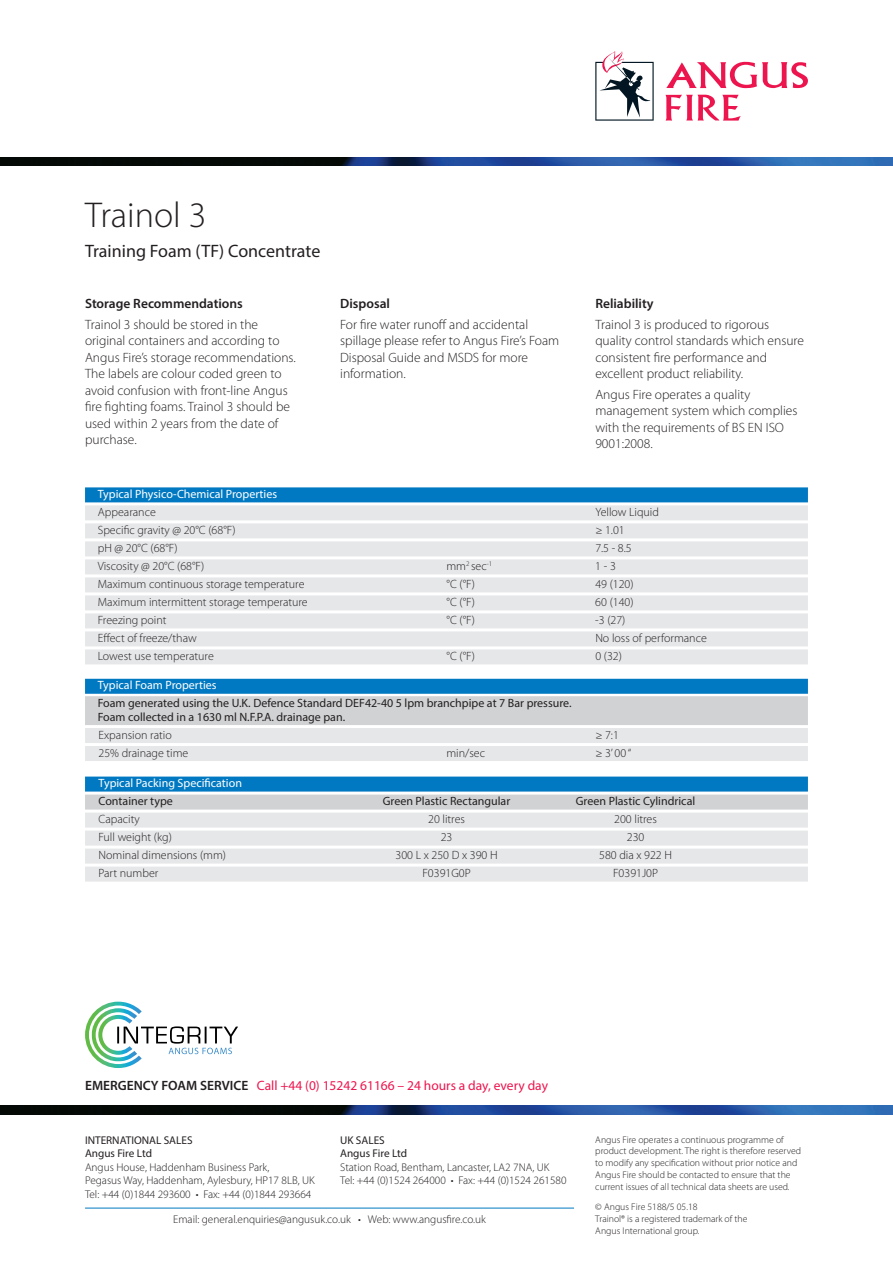
<style>
.page{position:relative;width:893px;height:1263px;background:#fff}
.page>*{position:absolute;margin:0;border:0;box-sizing:border-box;transform-origin:0 0}
.t1{font:300 36px "Myriad Pro";color:#231f20}
.t2{font:18px "Myriad Pro";color:#231f20}
.t3{font:300 13.5px/16.5px "Myriad Pro";color:#231f20}
.t4{font:13.5px "Myriad Pro";color:#ed154e}
.t5{font:600 13.5px "Myriad Pro";color:#231f20}
.Table_Text_Light_Gre{font:300 12px/18px "Myriad Pro";color:#231f20}
.Table_Text_Dark_Grey{font:12px/13.5px "Myriad Pro";color:#231f20}
.Dark_Grey_20{font:12px "Myriad Pro";color:#231f20}
.Table_Header_Blue{font:12px "Myriad Pro";color:#fff}
.Table_Header_Cyan{font:12px "Myriad Pro";color:#fff}
.Table_Text_Dark_Grey-2{font:300 12px "Myriad Pro";color:#231f20}
.t6{font:300 11.25px/13.5px "Myriad Pro";color:#231f20}
.t7{font:11.25px/13.5px "Myriad Pro";color:#231f20}
.t8{font:300 9.75px/11.7px "Myriad Pro";color:#231f20}
.s1{font-weight:600;color:#231f20}
</style>
<div class="page">
<svg style="left:666px;top:62px;width:142px;height:26px"></svg>
<svg style="left:665px;top:95px;width:76px;height:26px"></svg>
<svg style="left:595px;top:51px;width:59px;height:70px"></svg>
<img style="left:0;top:157px;width:893px;height:9px">
<img style="left:0;top:1106px;width:893px;height:8px">
<hr style="left:85px;top:1208px;width:489px;height:1px;background:#0079c2">
<img style="left:85px;top:1002px;width:57px;height:66px">
<svg style="left:117px;top:1026px;width:121px;height:28px"></svg>
<div style="left:85px;top:776px;width:723px;height:15px;background:#0079c2"></div>
<div style="left:85px;top:794px;width:723px;height:15px;background:#d1d2d4"></div>
<div style="left:85px;top:812px;width:723px;height:15px;background:#e6e7e9"></div>
<div style="left:85px;top:830px;width:723px;height:15px;background:#e6e7e9"></div>
<div style="left:85px;top:848px;width:723px;height:15px;background:#e6e7e9"></div>
<div style="left:85px;top:866px;width:723px;height:15px;background:#e6e7e9"></div>
<div style="left:85px;top:487px;width:723px;height:15px;background:#0079c2"></div>
<div style="left:85px;top:505px;width:723px;height:15px;background:#e6e7e9"></div>
<div style="left:85px;top:523px;width:723px;height:15px;background:#e6e7e9"></div>
<div style="left:85px;top:541px;width:723px;height:15px;background:#e6e7e9"></div>
<div style="left:85px;top:559px;width:723px;height:15px;background:#e6e7e9"></div>
<div style="left:85px;top:577px;width:723px;height:15px;background:#e6e7e9"></div>
<div style="left:85px;top:595px;width:723px;height:15px;background:#e6e7e9"></div>
<div style="left:85px;top:613px;width:723px;height:15px;background:#e6e7e9"></div>
<div style="left:85px;top:631px;width:723px;height:15px;background:#e6e7e9"></div>
<div style="left:85px;top:649px;width:723px;height:15px;background:#e6e7e9"></div>
<div style="left:85px;top:679px;width:723px;height:15px;background:#0079c2"></div>
<div style="left:85px;top:696px;width:723px;height:29px;background:#d1d2d4"></div>
<div style="left:85px;top:728px;width:723px;height:15px;background:#e6e7e9"></div>
<div style="left:85px;top:746px;width:723px;height:15px;background:#e6e7e9"></div>
<p class="t1" style="left:85px;top:193px;width:123px">Trainol 3</p>
<p class="t2" style="left:85px;top:240px;width:237px">Training Foam (TF) Concentrate</p>
<p class="t5" style="left:85px;top:295px;width:159px">Storage Recommendations</p>
<p class="t3" style="left:85px;top:316px;width:212px">Trainol 3 should be stored in the original containers and according to Angus Fire’s storage recommendations.<br>The labels are colour coded green to avoid confusion with front-line Angus fire fighting foams. Trainol 3 should be used within 2 years from the date of purchase.</p>
<p class="t5" style="left:340px;top:295px;width:51px">Disposal</p>
<p class="t3" style="left:340px;top:316px;width:220px">For fire water runoff and accidental spillage please refer to Angus Fire’s Foam<br>Disposal Guide and MSDS for more information.</p>
<p class="Table_Header_Blue" style="left:98px;top:487px;width:181px">Typical Physico-Chemical Properties</p>
<p class="Table_Text_Light_Gre" style="left:98px;top:503px;width:60px">Appearance</p>
<p class="Table_Text_Light_Gre" style="left:98px;top:521px;width:139px">Specific gravity @ 20°C (68°F)</p>
<p class="Table_Text_Light_Gre" style="left:98px;top:539px;width:81px">pH @ 20°C (68°F)</p>
<p class="Table_Text_Light_Gre" style="left:98px;top:557px;width:108px">Viscosity @ 20°C (68°F)</p>
<p class="Table_Text_Light_Gre" style="left:446px;top:557px;width:47px">mm<sup>2</sup> sec<sup>-1</sup></p>
<p class="Table_Text_Light_Gre" style="left:98px;top:575px;width:208px">Maximum continuous storage temperature</p>
<p class="Table_Text_Light_Gre" style="left:446px;top:575px;width:30px">°C (°F)</p>
<p class="Table_Text_Light_Gre" style="left:98px;top:593px;width:211px">Maximum intermittent storage temperature</p>
<p class="Table_Text_Light_Gre" style="left:446px;top:593px;width:30px">°C (°F)</p>
<p class="Table_Text_Light_Gre" style="left:98px;top:611px;width:70px">Freezing point</p>
<p class="Table_Text_Light_Gre" style="left:446px;top:611px;width:30px">°C (°F)</p>
<p class="Table_Text_Light_Gre" style="left:98px;top:629px;width:100px">Effect of freeze/thaw</p>
<p class="Table_Text_Light_Gre" style="left:98px;top:647px;width:118px">Lowest use temperature</p>
<p class="Table_Text_Light_Gre" style="left:446px;top:647px;width:30px">°C (°F)</p>
<p class="t5" style="left:595px;top:295px;width:60px">Reliability</p>
<p class="t3" style="left:595px;top:316px;width:210px">Trainol 3 is produced to rigorous quality control standards which ensure consistent fire performance and excellent product reliability.</p>
<p class="t3" style="left:595px;top:386px;width:204px">Angus Fire operates a quality management system which complies with the requirements of BS EN ISO<br>9001:2008.</p>
<p class="Table_Text_Light_Gre" style="left:595px;top:503px;width:113px">Yellow Liquid<br>≥ 1.01<br>7.5 - 8.5<br>1 - 3<br>49 (120)<br>60 (140)<br>-3 (27)<br>No loss of performance<br>0 (32)</p>
<p class="Table_Header_Blue" style="left:98px;top:678px;width:120px">Typical Foam Properties</p>
<p class="Table_Text_Dark_Grey" style="left:98px;top:696px;width:475px">Foam generated using the U.K. Defence Standard DEF42-40 5 lpm branchpipe at 7 Bar pressure.<br>Foam collected in a 1630 ml N.F.P.A. drainage pan.</p>
<p class="Table_Text_Light_Gre" style="left:99px;top:725px;width:75px">Expansion ratio</p>
<p class="Table_Text_Light_Gre" style="left:595px;top:725px;width:25px">≥ 7:1</p>
<p class="Table_Text_Light_Gre" style="left:99px;top:743px;width:91px">25% drainage time</p>
<p class="Table_Text_Light_Gre" style="left:446px;top:743px;width:40px">min/sec</p>
<p class="Table_Text_Light_Gre" style="left:595px;top:743px;width:37px">≥ 3’ 00 “</p>
<p class="Table_Header_Cyan" style="left:99px;top:776px;width:145px">Typical Packing Specification</p>
<p class="Dark_Grey_20" style="left:99px;top:794px;width:76px">Container type</p>
<p class="Dark_Grey_20" style="left:383px;top:794px;width:129px">Green Plastic Rectangular</p>
<p class="Dark_Grey_20" style="left:576px;top:794px;width:121px">Green Plastic Cylindrical</p>
<p class="Table_Text_Light_Gre" style="left:99px;top:810px;width:43px">Capacity</p>
<p class="Table_Text_Light_Gre" style="left:428px;top:810px;width:38px">20 litres</p>
<p class="Table_Text_Light_Gre" style="left:614px;top:810px;width:44px">200 litres</p>
<p class="Table_Text_Dark_Grey-2" style="left:99px;top:830px;width:75px">Full weight (kg)</p>
<p class="Table_Text_Dark_Grey-2" style="left:441px;top:830px;width:13px">23</p>
<p class="Table_Text_Dark_Grey-2" style="left:627px;top:830px;width:19px">230</p>
<p class="Table_Text_Light_Gre" style="left:99px;top:846px;width:129px">Nominal dimensions (mm)</p>
<p class="Table_Text_Light_Gre" style="left:395px;top:846px;width:104px">300 L x 250 D x 390 H</p>
<p class="Table_Text_Light_Gre" style="left:599px;top:846px;width:74px">580 dia x 922 H</p>
<p class="Table_Text_Light_Gre" style="left:99px;top:864px;width:61px">Part number</p>
<p class="Table_Text_Light_Gre" style="left:422px;top:864px;width:50px">F0391G0P</p>
<p class="Table_Text_Light_Gre" style="left:613px;top:864px;width:46px">F0391J0P</p>
<p class="t4" style="left:85px;top:1077px;width:464px"><span class="s1">EMERGENCY FOAM SERVICE</span> Call +44 (0) 15242 61166 – 24 hours a day, every day</p>
<p class="t7" style="left:85px;top:1133px;width:109px">INTERNATIONAL SALES<br>Angus Fire Ltd</p>
<p class="t6" style="left:85px;top:1160px;width:231px">Angus House, Haddenham Business Park,<br>Pegasus Way, Haddenham, Aylesbury, HP17 8LB, UK<br>Tel: +44 (0)1844 293600 • Fax: +44 (0)1844 293664</p>
<p class="t7" style="left:340px;top:1133px;width:69px">UK SALES<br>Angus Fire Ltd</p>
<p class="t6" style="left:340px;top:1160px;width:228px">Station Road, Bentham, Lancaster, LA2 7NA, UK<br>Tel: +44 (0)1524 264000 • Fax: +44 (0)1524 261580</p>
<p class="t6" style="left:173px;top:1212px;width:314px">Email: general.enquiries@angusuk.co.uk • Web: www.angusfire.co.uk</p>
<p class="t8" style="left:595px;top:1133px;width:207px">Angus Fire operates a continuous programme of product development. The right is therefore reserved to modify any specification without prior notice and Angus Fire should be contacted to ensure that the current issues of all technical data sheets are used.</p>
<p class="t8" style="left:595px;top:1201px;width:154px">© Angus Fire 5188/5 05.18<br>Trainol® is a registered trademark of the<br>Angus International group.</p>
</div>
